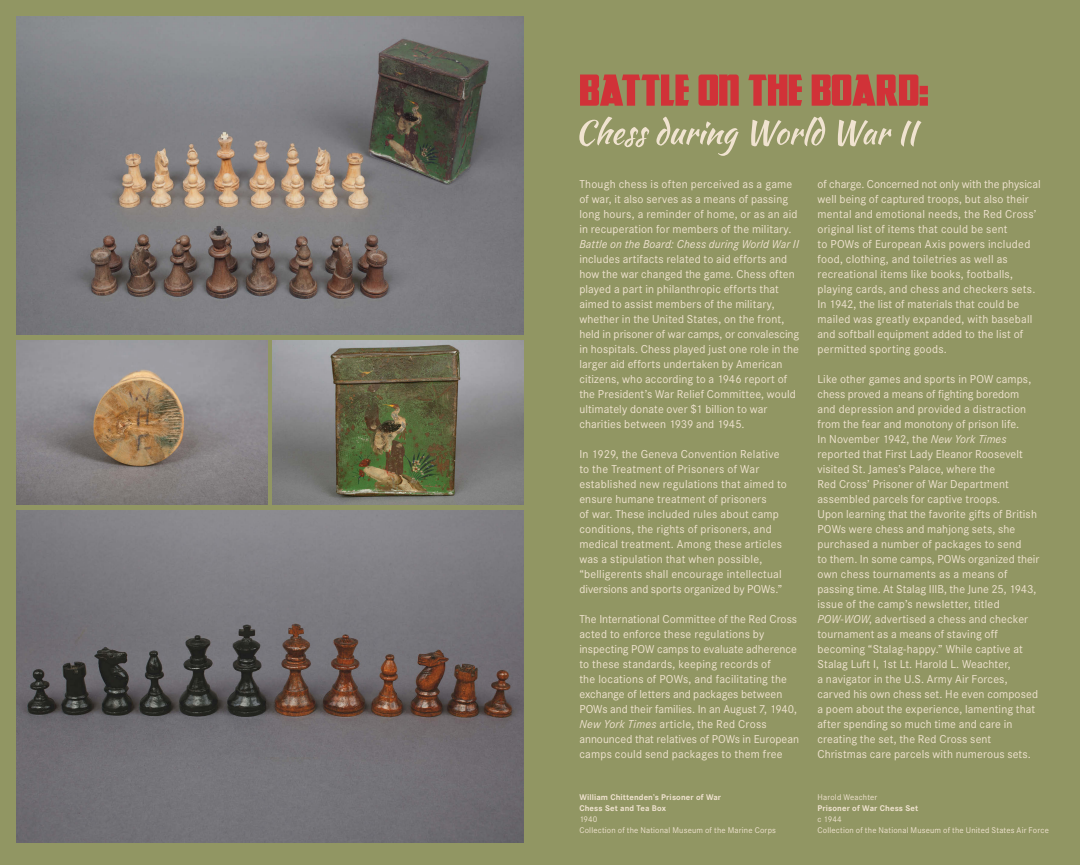
<style>
.page{position:relative;width:1080px;height:865px;background:#fff}
.page>*{position:absolute;margin:0;border:0;box-sizing:border-box;transform-origin:0 0}
.t1{font:11.25px/15px "Corporate S";letter-spacing:.01em;color:#f0e3d0}
.t2{font:italic 11.25px "Corporate S";letter-spacing:.01em;color:#f0e3d0}
.t3{font:8.12px/11.2px "Corporate S";letter-spacing:.02em;color:#f0e3d0}
.t4{font:700 8.12px/11.2px "Corporate S";letter-spacing:.015em;color:#f0e3d0}
.s1{font-style:italic}
</style>
<div class="page">
<div style="left:0;top:0;width:1080px;height:864px;background:#919663"></div>
<svg style="left:579px;top:117px;width:342px;height:39px"></svg>
<svg style="left:580px;top:74px;width:348px;height:32px"></svg>
<img style="left:17px;top:340px;width:250px;height:164px">
<img style="left:17px;top:17px;width:506px;height:317px">
<img style="left:273px;top:340px;width:250px;height:164px">
<img style="left:17px;top:510px;width:506px;height:332px">
<p class="t1" style="left:579px;top:176px;width:220px">Though chess is often perceived as a game of war, it also serves as a means of passing long hours, a reminder of home, or as an aid in recuperation for members of the military.</p>
<p class="t2" style="left:579px;top:237px;width:221px">Battle on the Board: Chess during World War II</p>
<p class="t1" style="left:579px;top:251px;width:221px">includes artifacts related to aid efforts and how the war changed the game. Chess often played a part in philanthropic efforts that aimed to assist members of the military, whether in the United States, on the front, held in prisoner of war camps, or convalescing in hospitals. Chess played just one role in the larger aid efforts undertaken by American citizens, who according to a 1946 report of the President’s War Relief Committee, would ultimately donate over $1 billion to war charities between 1939 and 1945.</p>
<p class="t1" style="left:579px;top:446px;width:209px">In 1929, the Geneva Convention Relative to the Treatment of Prisoners of War established new regulations that aimed to ensure humane treatment of prisoners<br>of war. These included rules about camp conditions, the rights of prisoners, and medical treatment. Among these articles was a stipulation that when possible, “belligerents shall encourage intellectual diversions and sports organized by POWs.”</p>
<p class="t1" style="left:579px;top:611px;width:221px">The International Committee of the Red Cross acted to enforce these regulations by inspecting POW camps to evaluate adherence to these standards, keeping records of<br>the locations of POWs, and facilitating the exchange of letters and packages between POWs and their families. In an August 7, 1940, <span class="s1">New York Times</span> article, the Red Cross announced that relatives of POWs in European camps could send packages to them free</p>
<p class="t4" style="left:579px;top:790px;width:143px">William Chittenden’s Prisoner of War<br>Chess Set and Tea Box</p>
<p class="t3" style="left:579px;top:813px;width:198px">1940<br>Collection of the National Museum of the Marine Corps</p>
<p class="t1" style="left:818px;top:176px;width:225px">of charge. Concerned not only with the physical well being of captured troops, but also their mental and emotional needs, the Red Cross’ original list of items that could be sent<br>to POWs of European Axis powers included food, clothing, and toiletries as well as recreational items like books, footballs, playing cards, and chess and checkers sets.<br>In 1942, the list of materials that could be mailed was greatly expanded, with baseball and softball equipment added to the list of permitted sporting goods.</p>
<p class="t1" style="left:818px;top:371px;width:223px">Like other games and sports in POW camps, chess proved a means of fighting boredom and depression and provided a distraction from the fear and monotony of prison life.<br>In November 1942, the <span class="s1">New York Times </span>reported that First Lady Eleanor Roosevelt visited St. James’s Palace, where the<br>Red Cross’ Prisoner of War Department assembled parcels for captive troops.<br>Upon learning that the favorite gifts of British POWs were chess and mahjong sets, she purchased a number of packages to send<br>to them. In some camps, POWs organized their own chess tournaments as a means of passing time. At Stalag IIIB, the June 25, 1943, issue of the camp’s newsletter, titled <span class="s1">POW-WOW</span>, advertised a chess and checker tournament as a means of staving off becoming “Stalag-happy.” While captive at Stalag Luft I, 1st Lt. Harold L. Weachter,<br>a navigator in the U.S. Army Air Forces, carved his own chess set. He even composed a poem about the experience, lamenting that after spending so much time and care in creating the set, the Red Cross sent Christmas care parcels with numerous sets.</p>
<p class="t3" style="left:818px;top:790px;width:61px">Harold Weachter</p>
<p class="t4" style="left:818px;top:802px;width:102px">Prisoner of War Chess Set</p>
<p class="t3" style="left:818px;top:813px;width:233px">c 1944<br>Collection of the National Museum of the United States Air Force</p>
</div>
